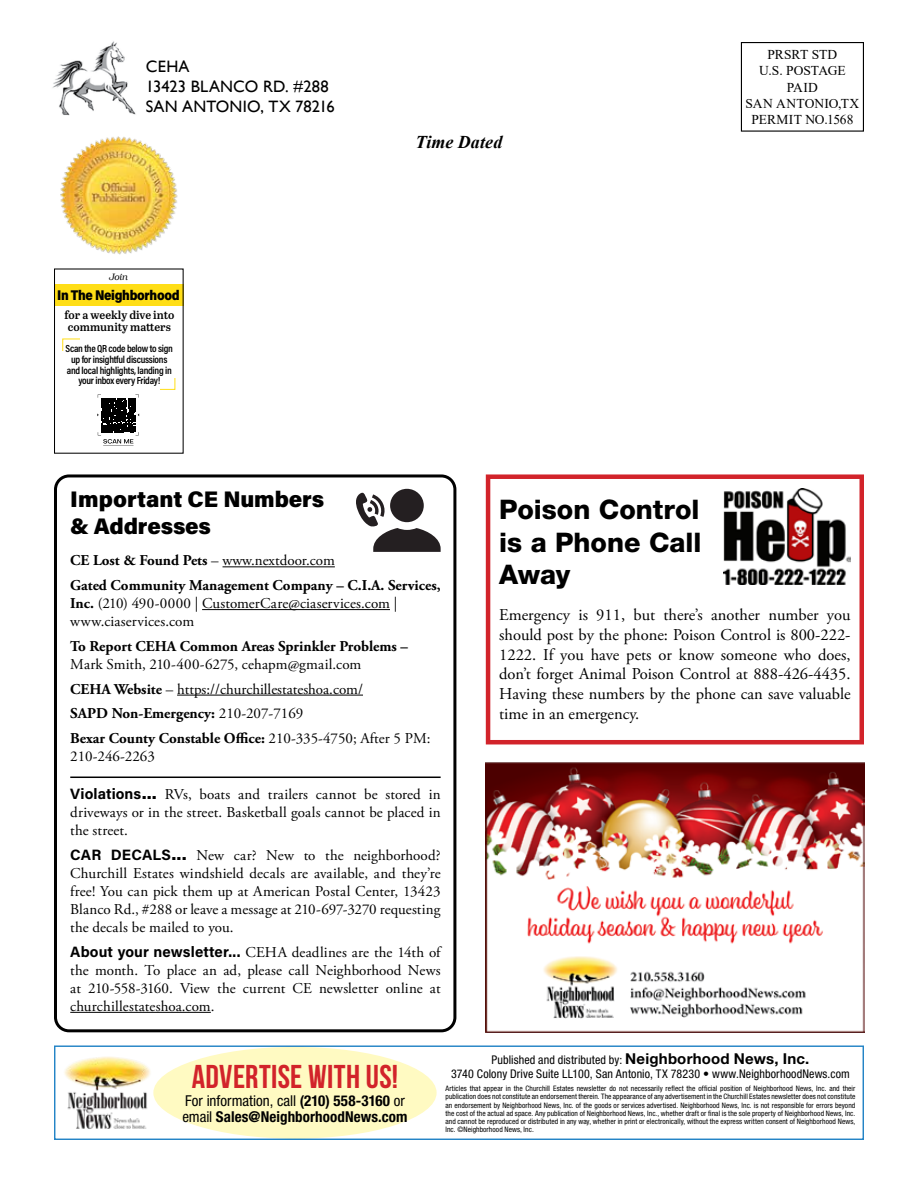
<style>
.page{position:relative;width:918px;height:1188px;background:#fff}
.page>*{position:absolute;margin:0;border:0;box-sizing:border-box;transform-origin:0 0}
.t1{font:700 33px "Bebas Neue";letter-spacing:.01em;color:#d2232a}
.t2{font:800 27px/32.4px "Helvetica Neue LT Std";color:#000;text-align:justify}
.t3{font:900 22.5px/27px "Acumin Pro";letter-spacing:-.005em;color:#000}
.t4{font:italic 700 18px "Times New Roman";letter-spacing:.005em;color:#000}
.t5{font:16.5px/19.8px "Adobe Garamond Pro";color:#000;text-align:justify}
.t6{font:16.5px/19.8px "Gill Sans";letter-spacing:.01em;color:#000}
.t7{font:15px/18px "Adobe Garamond Pro";letter-spacing:.005em;color:#000;text-align:justify}
.t8{font:700 15px/24.8px "Adobe Garamond Pro";color:#000}
.t9{font:700 condensed 15px/16.5px "Helvetica Neue LT Std";letter-spacing:.005em;color:#000}
.t10{font:900 14.1px "Acumin Pro";letter-spacing:-.025em;color:#000;scale:.88 1}
.t11{font:13.5px/16.2px "Times New Roman";color:#000;text-align:center}
.t12{font:condensed 12px/14.4px "Helvetica Neue LT Std";letter-spacing:.01em;color:#000;text-align:center}
.t13{font:600 11.25px/12.9px "Abril Text";color:#000;text-align:center}
.t14{font:600 10.35px/10.8px "Acumin Pro Cond";letter-spacing:-.025em;color:#000;text-align:center}
.t15{font:italic 300 9.3px "Bookman";color:#000}
.t16{font:condensed 7.5px/8.2px "Helvetica Neue LT Std";letter-spacing:.01em;color:#000;text-align:justify}
.s1{font-weight:400}
.s2{font-weight:700}
.s3{font-family:"Acumin Pro";font-weight:700}
.s4{font-family:"Helvetica Neue LT Std";font-weight:900}
.s5{font-weight:700;font-stretch:normal;font-size:15px}
.s6{font-stretch:normal}
</style>
<div class="page">
<img style="left:52px;top:41px;width:84px;height:75px">
<div style="left:741px;top:42px;width:123px;height:90px;border:1px solid #000"></div>
<div style="left:153px;top:1047px;width:284px;height:92px;background:#fffac2;border-radius:50%"></div>
<div style="left:54px;top:1045px;width:810px;height:95px;border:1px solid #2484c6"></div>
<img style="left:64px;top:1056px;width:86px;height:73px">
<div style="left:54px;top:284px;width:130px;height:22px;background:#ffde17"></div>
<svg style="left:97px;top:394px;width:42px;height:52px"></svg>
<div style="left:54px;top:474px;width:402px;height:558px;border:3px solid #000;border-radius:14px"></div>
<hr style="left:223px;top:566px;width:112px;height:1px;background:#000">
<hr style="left:202px;top:609px;width:188px;height:1px;background:#000">
<hr style="left:177px;top:695px;width:186px;height:1px;background:#000">
<hr style="left:70px;top:777px;width:371px;height:1px;background:#000">
<hr style="left:70px;top:1012px;width:141px;height:1px;background:#000">
<div style="left:390px;top:489px;width:34px;height:33px;background:#241f21;border-radius:50%"></div>
<svg style="left:356px;top:492px;width:85px;height:60px"></svg>
<img style="left:60px;top:136px;width:118px;height:119px">
<div style="left:486px;top:474px;width:378px;height:270px;border:4px solid #d2232a"></div>
<img style="left:724px;top:489px;width:127px;height:95px">
<img style="left:486px;top:762px;width:378px;height:270px">
<p class="t6" style="left:146px;top:57px;width:190px">CEHA<br>13423 BLANCO RD. #288<br>SAN ANTONIO, TX 78216</p>
<p class="t15" style="left:109px;top:272px;width:20px">Join</p>
<p class="t10" style="left:57px;top:285px;width:141px">In The Neighborhood</p>
<p class="t13" style="left:65px;top:308px;width:111px">for a weekly dive into community ma ers</p>
<p class="t14" style="left:66px;top:343px;width:109px">Scan the QR code below to sign up for insightful discussions and local highlights, landing in your inbox every Friday!</p>
<p class="t4" style="left:416px;top:130px;width:88px">Time Dated</p>
<p class="t11" style="left:746px;top:46px;width:115px">PRSRT STD<br>U.S. POSTAGE<br>PAID<br>SAN ANTONIO,TX<br>PERMIT NO.1568</p>
<h3 class="t3" style="left:70px;top:484px;width:255px">Important CE Numbers &amp; Addresses</h3>
<p class="t8" style="left:70px;top:548px;width:372px">CE Lost &amp; Found Pets <span class="s1">– www.nextdoor.com<br></span>Gated Community Management Company – C.I.A. Services,</p>
<p class="t7" style="left:70px;top:595px;width:329px"><span class="s2">Inc.</span> (210) 490-0000 | CustomerCare@ciaservices.com | www.ciaservices.com</p>
<p class="t8" style="left:70px;top:634px;width:339px">To Report CEHA Common Areas Sprinkler Problems –</p>
<p class="t7" style="left:70px;top:652px;width:362px;line-height:24.8px;text-align:left">Mark Smith, 210-400-6275, cehapm@gmail.com<br><span class="s2">CEHA Website</span> – https://churchillestateshoa.com/<br><span class="s2">SAPD Non-Emergency:</span> 210-207-7169<br><span class="s2">Bexar County Constable Office:</span> 210-335-4750; After 5 PM:</p>
<p class="t7" style="left:70px;top:748px;width:86px">210-246-2263</p>
<p class="t7" style="left:70px;top:786px;width:372px"><span class="s3">Violations</span><span class="s4">...</span> RVs, boats and trailers cannot be stored in driveways or in the street. Basketball goals cannot be placed in the street.</p>
<p class="t7" style="left:70px;top:847px;width:372px"><span class="s3">CAR DECALS</span><span class="s4">...</span> New car? New to the neighborhood?<br>Churchill Estates windshield decals are available, and they’re free! You can pick them up at American Postal Center, 13423<br>Blanco Rd., #288 or leave a message at 210-697-3270 requesting the decals be mailed to you.</p>
<p class="t7" style="left:70px;top:944px;width:372px"><span class="s3">About your newsletter...</span> CEHA deadlines are the 14th of the month. To place an ad, please call Neighborhood News at 210-558-3160. View the current CE newsletter online at churchillestateshoa.com.</p>
<h2 class="t2" style="left:499px;top:493px;width:204px">Poison Control is a Phone Call Away</h2>
<p class="t5" style="left:499px;top:605px;width:353px">Emergency is 911, but there’s another number you should post by the phone: Poison Control is 800-222- 1222. If you have pets or know someone who does, don’t forget Animal Poison Control at 888-426-4435.<br>Having these numbers by the phone can save valuable time in an emergency.</p>
<h1 class="t1" style="left:192px;top:1058px;width:208px">ADVERTISE WITH US!</h1>
<p class="t9" style="left:182px;top:1092px;width:227px"><span class="s1">For information, call</span> (210) 558-3160 <span class="s1">or email</span> Sales@NeighborhoodNews.com</p>
<p class="t12" style="left:451px;top:1052px;width:400px">Published and distributed by: <span class="s5">Neighborhood News, Inc.<br></span>3740 Colony Drive Suite LL100, San Antonio, TX 78230 <span class="s6">•</span> www.NeighborhoodNews.com</p>
<p class="t16" style="left:446px;top:1084px;width:411px">Articles that appear in the Churchill Estates newsletter do not necessarily reflect the official position of Neighborhood News, Inc. and their publication does not constitute an endorsement therein. The appearance of any advertisement in the Churchill Estates newsletter does not constitute an endorsement by Neighborhood News, Inc. of the goods or services advertised. Neighborhood News, Inc. is not responsible for errors beyond the cost of the actual ad space. Any publication of Neighborhood News, Inc., whether draft or final is the sole property of Neighborhood News, Inc. and cannot be reproduced or distributed in any way, whether in print or electronically, without the express written consent of Neighborhood News, Inc. ©Neighborhood News, Inc.</p>
</div>
